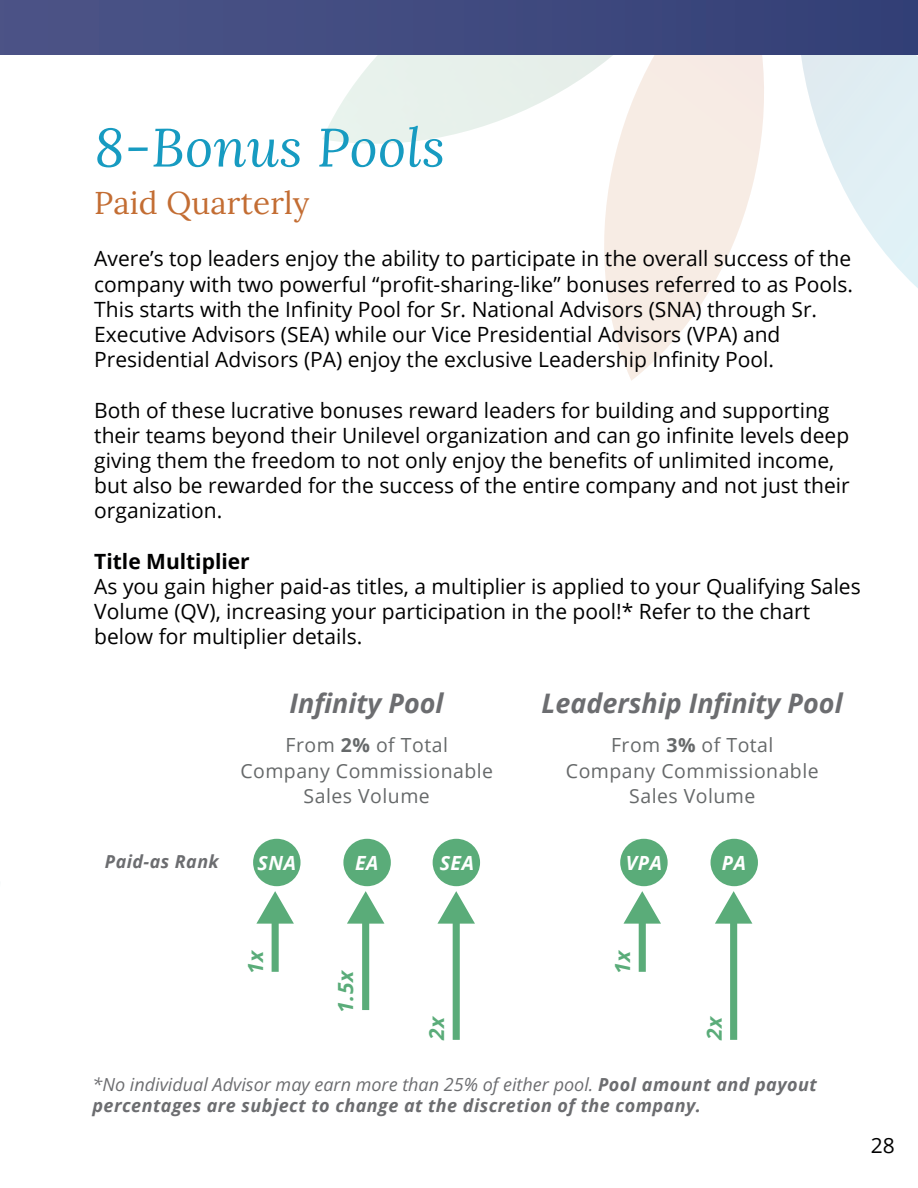
<style>
.page{position:relative;width:918px;height:1188px;background:#fff}
.page>*{position:absolute;margin:0;border:0;box-sizing:border-box;transform-origin:0 0}
.t1{font:italic 54px "Lora";letter-spacing:.005em;color:#179bc1}
.t2{font:31.5px "Lora";letter-spacing:.005em;color:#c36d33}
.t3{font:italic 700 26.85px "Open Sans";color:#6c6d70}
.t4{font:21px/25.2px "Open Sans";color:#000001}
.t5{font:700 21px "Open Sans";color:#000001}
.t6{font:italic 700 20.85px "Open Sans";color:#5aac79}
.t7{font:19.5px/25.5px "Open Sans";letter-spacing:.025em;color:#66696a;text-align:center}
.t8{font:italic 700 19.5px "Open Sans";letter-spacing:.025em;color:#fff}
.t9{font:italic 700 18px/21.6px "Open Sans";letter-spacing:.025em;color:#6c6d70}
.t10{font:italic 700 17.85px "Open Sans";letter-spacing:.025em;color:#6c6d70}
.s1{font-weight:700}
.s2{font-weight:400}
</style>
<div class="page">
<svg style="left:801px;top:55px;width:117px;height:233px"></svg>
<svg style="left:604px;top:55px;width:160px;height:326px"></svg>
<img style="left:322px;top:55px;width:385px;height:96px">
<div style="left:0;top:0;width:918px;height:55px;background:linear-gradient(to right,#4d5488,#334077)"></div>
<div style="left:253px;top:839px;width:48px;height:47px;background:#5aac79;border-radius:50%"></div>
<div style="left:343px;top:839px;width:48px;height:47px;background:#5aac79;border-radius:50%"></div>
<div style="left:433px;top:839px;width:47px;height:47px;background:#5aac79;border-radius:50%"></div>
<div style="left:272px;top:918px;width:7px;height:54px;background:#5aac79"></div>
<svg style="left:256px;top:891px;width:38px;height:33px"></svg>
<div style="left:362px;top:918px;width:7px;height:92px;background:#5aac79"></div>
<svg style="left:347px;top:891px;width:37px;height:33px"></svg>
<div style="left:453px;top:918px;width:7px;height:122px;background:#5aac79"></div>
<svg style="left:437px;top:891px;width:38px;height:33px"></svg>
<div style="left:620px;top:839px;width:48px;height:47px;background:#5aac79;border-radius:50%"></div>
<div style="left:711px;top:839px;width:47px;height:47px;background:#5aac79;border-radius:50%"></div>
<div style="left:639px;top:918px;width:7px;height:54px;background:#5aac79"></div>
<svg style="left:624px;top:891px;width:37px;height:33px"></svg>
<div style="left:730px;top:918px;width:7px;height:122px;background:#5aac79"></div>
<svg style="left:715px;top:891px;width:37px;height:33px"></svg>
<h1 class="t1" style="left:94px;top:110px;width:352px">8-Bonus Pools</h1>
<h2 class="t2" style="left:94px;top:179px;width:217px">Paid Quarterly</h2>
<p class="t4" style="left:94px;top:246px;width:760px">Avere’s top leaders enjoy the ability to participate in the overall success of the company with two powerful “profit-sharing-like” bonuses referred to as Pools.<br>This starts with the Infinity Pool for Sr. National Advisors (SNA) through Sr.<br>Executive Advisors (SEA) while our Vice Presidential Advisors (VPA) and Presidential Advisors (PA) enjoy the exclusive Leadership Infinity Pool.</p>
<p class="t4" style="left:94px;top:397px;width:757px">Both of these lucrative bonuses reward leaders for building and supporting their teams beyond their Unilevel organization and can go infinite levels deep giving them the freedom to not only enjoy the benefits of unlimited income, but also be rewarded for the success of the entire company and not just their organization.</p>
<p class="t5" style="left:94px;top:546px;width:157px">Title Multiplier</p>
<p class="t4" style="left:94px;top:573px;width:768px">As you gain higher paid-as titles, a multiplier is applied to your Qualifying Sales<br>Volume (QV), increasing your participation in the pool!* Refer to the chart below for multiplier details.</p>
<p class="t10" style="left:105px;top:849px;width:115px">Paid-as Rank</p>
<p class="t3" style="left:290px;top:685px;width:155px">Infinity Pool</p>
<p class="t7" style="left:240px;top:732px;width:254px">From <span class="s1">2%</span> of Total<br>Company Commissionable<br>Sales Volume</p>
<p class="t8" style="left:258px;top:849px;width:40px">SNA</p>
<p class="t8" style="left:355px;top:849px;width:25px">EA</p>
<p class="t8" style="left:440px;top:849px;width:36px">SEA</p>
<p class="t3" style="left:542px;top:685px;width:303px">Leadership Infinity Pool</p>
<p class="t7" style="left:566px;top:732px;width:254px">From <span class="s1">3%</span> of Total<br>Company Commissionable<br>Sales Volume</p>
<p class="t8" style="left:626px;top:849px;width:38px">VPA</p>
<p class="t8" style="left:722px;top:849px;width:26px">PA</p>
<p class="t6" style="left:241px;top:974px;width:27px;rotate:-90deg">1x</p>
<p class="t6" style="left:331px;top:1013px;width:45px;rotate:-90deg">1.5x</p>
<p class="t6" style="left:422px;top:1040px;width:27px;rotate:-90deg">2x</p>
<p class="t6" style="left:608px;top:974px;width:27px;rotate:-90deg">1x</p>
<p class="t6" style="left:699px;top:1040px;width:27px;rotate:-90deg">2x</p>
<p class="t9" style="left:92px;top:1073px;width:726px"><span class="s2">*No individual Advisor may earn more than 25% of either pool.</span> Pool amount and payout percentages are subject to change at the discretion of the company.</p>
<p class="t4" style="left:871px;top:1133px;width:26px">28</p>
</div>
